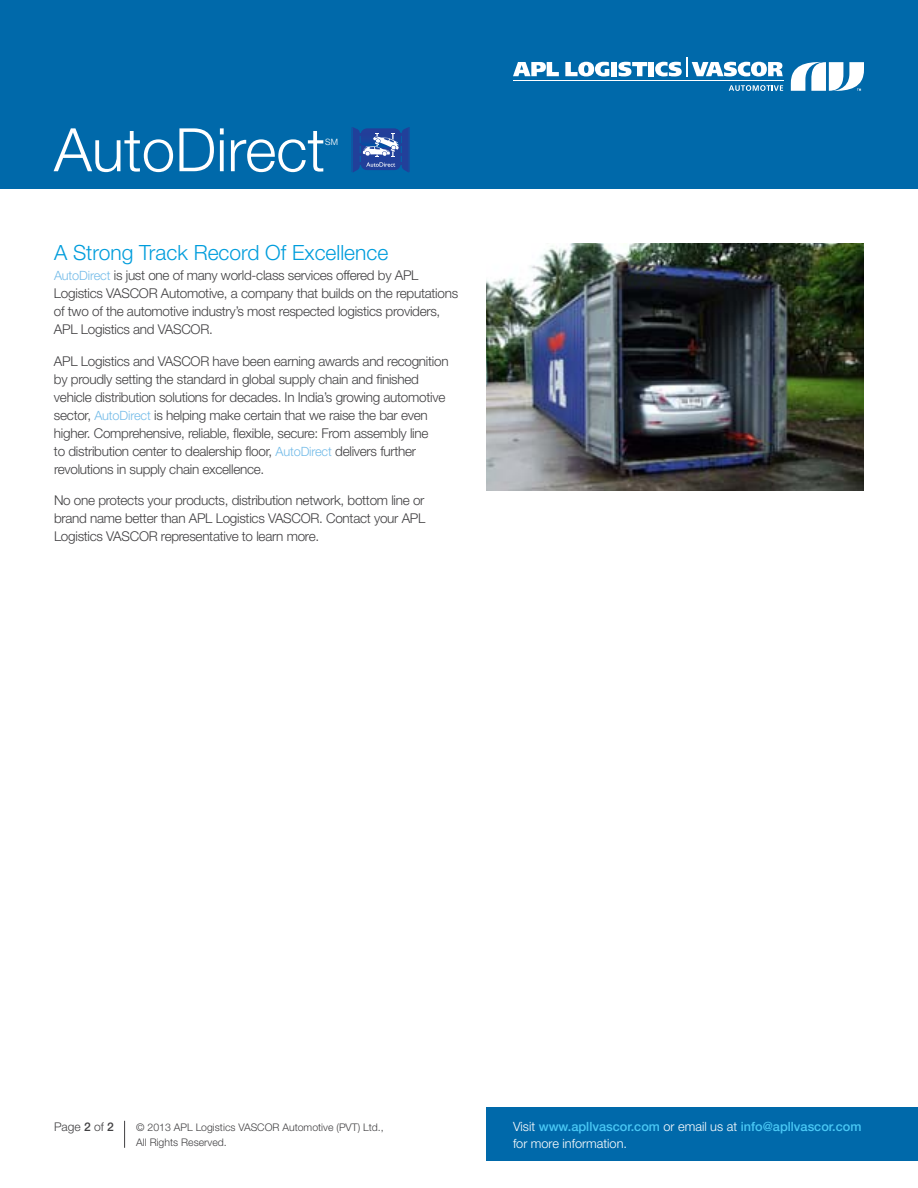
<style>
.page{position:relative;width:918px;height:1188px;background:#fff}
.page>*{position:absolute;margin:0;border:0;box-sizing:border-box;transform-origin:0 0}
.t1{font:300 60px "Helvetica Neue";color:#fff}
.t2{font:300 21px "Helvetica Neue";color:#009ddc}
.t3{font:300 13.5px/18px "Helvetica Neue";letter-spacing:-.02em;color:#414042}
.t4{font:500 12.75px/16.5px "Helvetica Neue";color:#49c8f5}
.t5{font:300 12px "Helvetica Neue";color:#414042}
.t6{font:300 10.5px/15px "Helvetica Neue";color:#414042}
.t7{font:300 8.7px "Helvetica Neue";color:#fff}
.s1{font-size:12.75px;color:#73bbe8}
.s2{font-weight:500}
.s3{font-weight:300;color:#fff}
</style>
<div class="page">
<div style="left:0;top:0;width:918px;height:189px;background:#0069aa"></div>
<hr style="left:513px;top:80px;width:270px;height:1px;background:#fff">
<svg style="left:791px;top:62px;width:73px;height:29px"></svg>
<svg style="left:513px;top:62px;width:46px;height:14px"></svg>
<svg style="left:565px;top:62px;width:44px;height:14px"></svg>
<div style="left:611px;top:62px;width:6px;height:14px;background:#fff"></div>
<svg style="left:619px;top:62px;width:28px;height:14px"></svg>
<div style="left:649px;top:62px;width:5px;height:14px;background:#fff"></div>
<svg style="left:655px;top:57px;width:128px;height:19px"></svg>
<svg style="left:729px;top:85px;width:54px;height:6px"></svg>
<svg style="left:352px;top:127px;width:58px;height:46px;background:#3a61aa"></svg>
<svg style="left:124px;top:1121px;width:1px;height:27px"></svg>
<div style="left:486px;top:1107px;width:432px;height:54px;background:#0069aa"></div>
<img style="left:486px;top:243px;width:378px;height:247px">
<h1 class="t1" style="left:54px;top:113px;width:273px">AutoDirect</h1>
<p class="t7" style="left:325px;top:137px;width:14px">SM</p>
<h2 class="t2" style="left:54px;top:239px;width:336px">A Strong Track Record Of Excellence</h2>
<p class="t3" style="left:54px;top:266px;width:406px"><span class="s1">AutoDirect</span> is just one of many world-class services offered by APL Logistics VASCOR Automotive, a company that builds on the reputations of two of the automotive industry’s most respected logistics providers, APL Logistics and VASCOR.</p>
<p class="t3" style="left:54px;top:352px;width:396px">APL Logistics and VASCOR have been earning awards and recognition by proudly setting the standard in global supply chain and finished vehicle distribution solutions for decades. In India’s growing automotive sector, <span class="s1">AutoDirect</span> is helping make certain that we raise the bar even higher. Comprehensive, reliable, flexible, secure: From assembly line<br>to distribution center to dealership floor, <span class="s1">AutoDirect</span> delivers further revolutions in supply chain excellence.</p>
<p class="t3" style="left:54px;top:491px;width:373px;text-align:justify">No one protects your products, distribution network, bottom line or brand name better than APL Logistics VASCOR. Contact your APL Logistics VASCOR representative to learn more.</p>
<p class="t5" style="left:54px;top:1120px;width:61px">Page <span class="s2">2</span> of <span class="s2">2</span></p>
<p class="t4" style="left:513px;top:1118px;width:350px"><span class="s3">Visit</span> www.apllvascor.com <span class="s3">or email us at</span> info@apllvascor.com <span class="s3">for more information.</span></p>
<p class="t6" style="left:136px;top:1120px;width:249px">© 2013 APL Logistics VASCOR Automotive (PVT) Ltd.,<br>All Rights Reserved.</p>
</div>
